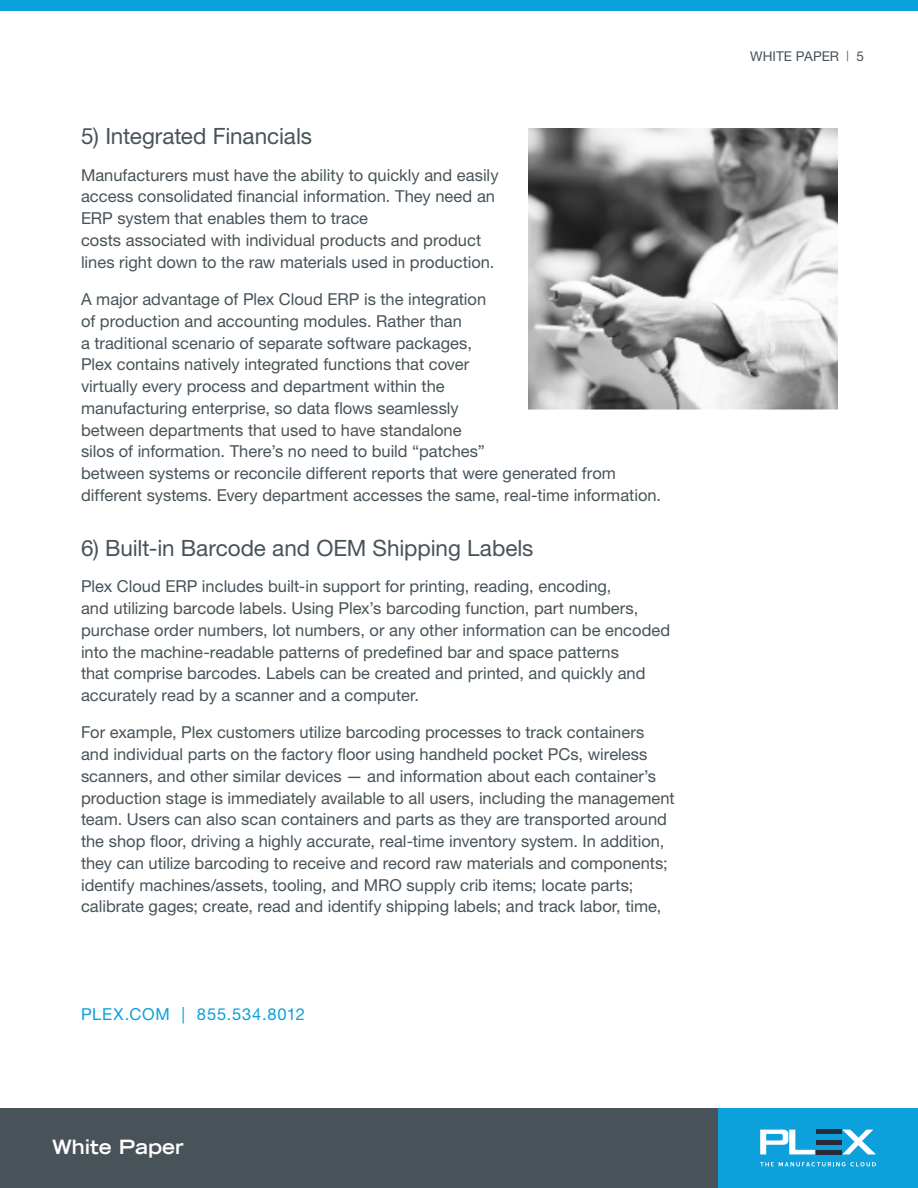
<style>
.page{position:relative;width:918px;height:1188px;background:#fff}
.page>*{position:absolute;margin:0;border:0;box-sizing:border-box;transform-origin:0 0}
.subhead{font:22.5px "Helvetica Neue LT Pro";letter-spacing:-.005em;color:#475359}
.t1{font:700 expanded 19.5px "Trade Gothic LT";color:#fff}
.copy{font:16.5px/21.8px "Helvetica Neue LT Pro";color:#475359}
.t2{font:16.5px "Helvetica Neue LT Pro";letter-spacing:.05em;color:#0ca0dc}
.t3{font:13.5px "Helvetica Neue LT Pro";letter-spacing:.005em;color:#475359}
.s1{font-size:10.5px}
</style>
<div class="page">
<div style="left:0;top:1108px;width:735px;height:80px;background:#475359"></div>
<div style="left:718px;top:1108px;width:200px;height:80px;background:#0ca0dc"></div>
<svg style="left:760px;top:1130px;width:55px;height:24px"></svg>
<svg style="left:842px;top:1130px;width:34px;height:24px"></svg>
<hr style="left:816px;top:1150px;width:25px;height:4px;background:#282a38">
<hr style="left:816px;top:1130px;width:25px;height:4px;background:#282a38">
<div style="left:816px;top:1140px;width:25px;height:5px;background:#282a38"></div>
<svg style="left:760px;top:1162px;width:116px;height:4px"></svg>
<div style="left:0;top:0;width:918px;height:11px;background:#0ca0dc"></div>
<img style="left:528px;top:128px;width:309px;height:282px">
<p class="subhead" style="left:81px;top:122px;width:233px">5) Integrated Financials</p>
<p class="copy" style="left:81px;top:164px;width:419px">Manufacturers must have the ability to quickly and easily access consolidated financial information. They need an ERP system that enables them to trace<br>costs associated with individual products and product lines right down to the raw materials used in production.</p>
<p class="copy" style="left:81px;top:288px;width:582px">A major advantage of Plex Cloud ERP is the integration<br>of production and accounting modules. Rather than<br>a traditional scenario of separate software packages,<br>Plex contains natively integrated functions that cover<br>virtually every process and department within the<br>manufacturing enterprise, so data flows seamlessly<br>between departments that used to have standalone<br>silos of information. There’s no need to build “patches”<br>between systems or reconcile different reports that were generated from different systems. Every department accesses the same, real-time information.</p>
<p class="subhead" style="left:81px;top:534px;width:454px">6) Built-in Barcode and OEM Shipping Labels</p>
<p class="copy" style="left:81px;top:575px;width:591px">Plex Cloud ERP includes built-in support for printing, reading, encoding,<br>and utilizing barcode labels. Using Plex’s barcoding function, part numbers, purchase order numbers, lot numbers, or any other information can be encoded into the machine-readable patterns of predefined bar and space patterns<br>that comprise barcodes. Labels can be created and printed, and quickly and accurately read by a scanner and a computer.</p>
<p class="copy" style="left:81px;top:721px;width:595px">For example, Plex customers utilize barcoding processes to track containers and individual parts on the factory floor using handheld pocket PCs, wireless scanners, and other similar devices — and information about each container’s production stage is immediately available to all users, including the management team. Users can also scan containers and parts as they are transported around the shop floor, driving a highly accurate, real-time inventory system. In addition, they can utilize barcoding to receive and record raw materials and components; identify machines/assets, tooling, and MRO supply crib items; locate parts; calibrate gages; create, read and identify shipping labels; and track labor, time,</p>
<p class="t2" style="left:81px;top:1004px;width:226px">PLEX.COM | 855.534.8012</p>
<p class="t1" style="left:52px;top:1134px;width:133px">White Paper</p>
<p class="t3" style="left:750px;top:48px;width:115px">WHITE PAPER <span class="s1">|</span> 5</p>
</div>
